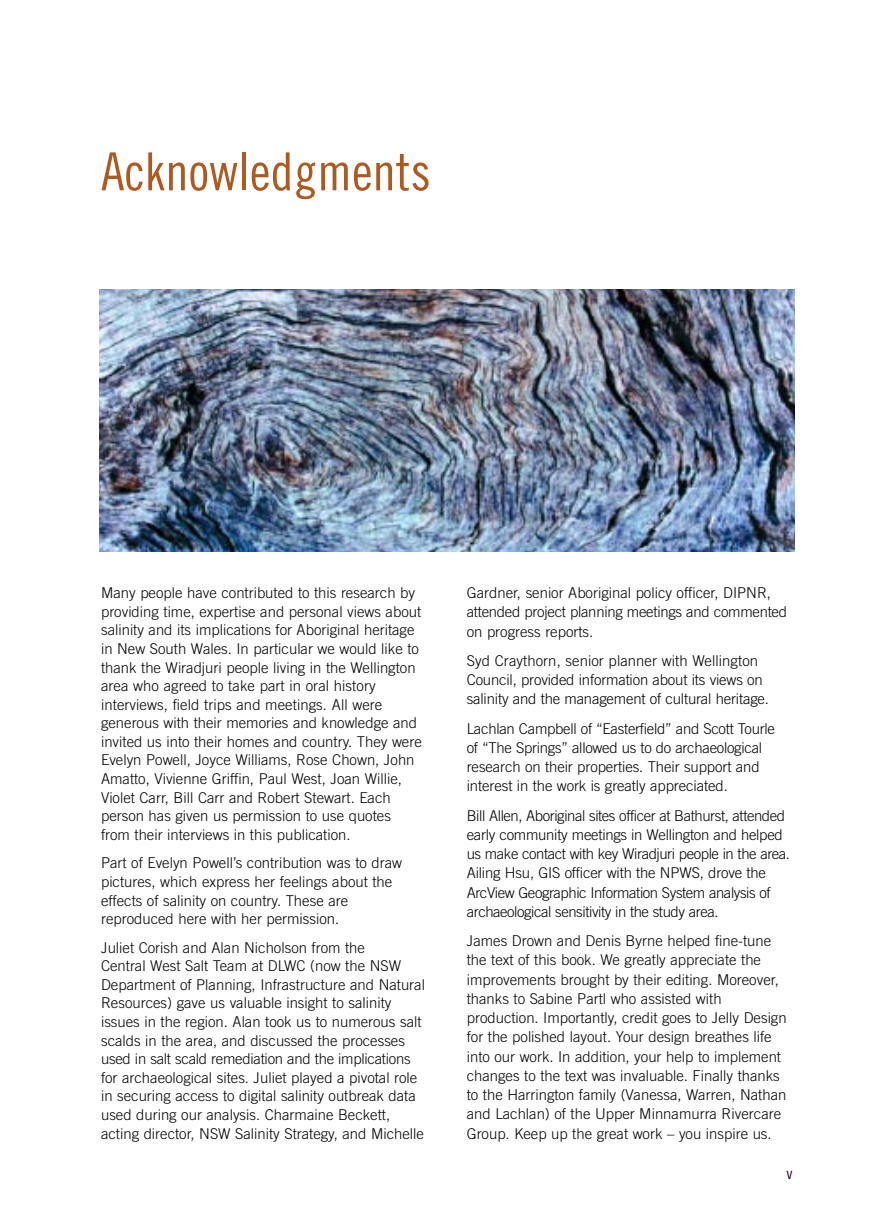
<style>
.page{position:relative;width:869px;height:1231px;background:#fff}
.page>*{position:absolute;margin:0;border:0;box-sizing:border-box;transform-origin:0 0}
.t1{font:52.5px "Trade Gothic Cond Eighteen";color:#ad5920}
.t2{font:15.75px "Trade Gothic Cond Eighteen";color:#23052a}
.t3{font:300 14.88px/18.6px "Trade Gothic";color:#000}
.t4{font:300 14.88px/19.2px "Trade Gothic";letter-spacing:-.03em;color:#000}
</style>
<div class="page">
<img style="left:99px;top:289px;width:695px;height:262px">
<h1 class="t1" style="left:101px;top:152px;width:331px">Acknowledgments</h1>
<p class="t3" style="left:101px;top:585px;width:322px">Many people have contributed to this research by providing time, expertise and personal views about salinity and its implications for Aboriginal heritage in New South Wales. In particular we would like to thank the Wiradjuri people living in the Wellington area who agreed to take part in oral history interviews, field trips and meetings. All were generous with their memories and knowledge and invited us into their homes and country. They were Evelyn Powell, Joyce Williams, Rose Chown, John Amatto, Vivienne Griffin, Paul West, Joan Willie, Violet Carr, Bill Carr and Robert Stewart. Each person has given us permission to use quotes from their interviews in this publication.</p>
<p class="t3" style="left:101px;top:855px;width:302px">Part of Evelyn Powell’s contribution was to draw pictures, which express her feelings about the effects of salinity on country. These are reproduced here with her permission.</p>
<p class="t3" style="left:101px;top:939px;width:325px">Juliet Corish and Alan Nicholson from the<br>Central West Salt Team at DLWC (now the NSW Department of Planning, Infrastructure and Natural Resources) gave us valuable insight to salinity issues in the region. Alan took us to numerous salt scalds in the area, and discussed the processes used in salt scald remediation and the implications for archaeological sites. Juliet played a pivotal role in securing access to digital salinity outbreak data used during our analysis. Charmaine Beckett, acting director, NSW Salinity Strategy, and Michelle</p>
<p class="t3" style="left:466px;top:584px;width:322px;line-height:19.2px">Gardner, senior Aboriginal policy officer, DIPNR, attended project planning meetings and commented on progress reports.</p>
<p class="t3" style="left:466px;top:652px;width:303px;line-height:19.2px">Syd Craythorn, senior planner with Wellington<br>Council, provided information about its views on salinity and the management of cultural heritage.</p>
<p class="t3" style="left:466px;top:719px;width:309px;line-height:19.2px">Lachlan Campbell of “Easterfield” and Scott Tourle of “The Springs” allowed us to do archaeological research on their properties. Their support and interest in the work is greatly appreciated.</p>
<p class="t4" style="left:466px;top:806px;width:325px">Bill Allen, Aboriginal sites officer at Bathurst, attended early community meetings in Wellington and helped us make contact with key Wiradjuri people in the area.<br>Ailing Hsu, GIS officer with the NPWS, drove the ArcView Geographic Information System analysis of archaeological sensitivity in the study area.</p>
<p class="t3" style="left:466px;top:932px;width:321px;line-height:19.2px">James Drown and Denis Byrne helped fine-tune the text of this book. We greatly appreciate the improvements brought by their editing. Moreover, thanks to Sabine Partl who assisted with production. Importantly, credit goes to Jelly Design for the polished layout. Your design breathes life into our work. In addition, your help to implement changes to the text was invaluable. Finally thanks to the Harrington family (Vanessa, Warren, Nathan and Lachlan) of the Upper Minnamurra Rivercare Group. Keep up the great work – you inspire us.</p>
<p class="t2" style="left:786px;top:1167px;width:8px">v</p>
</div>
